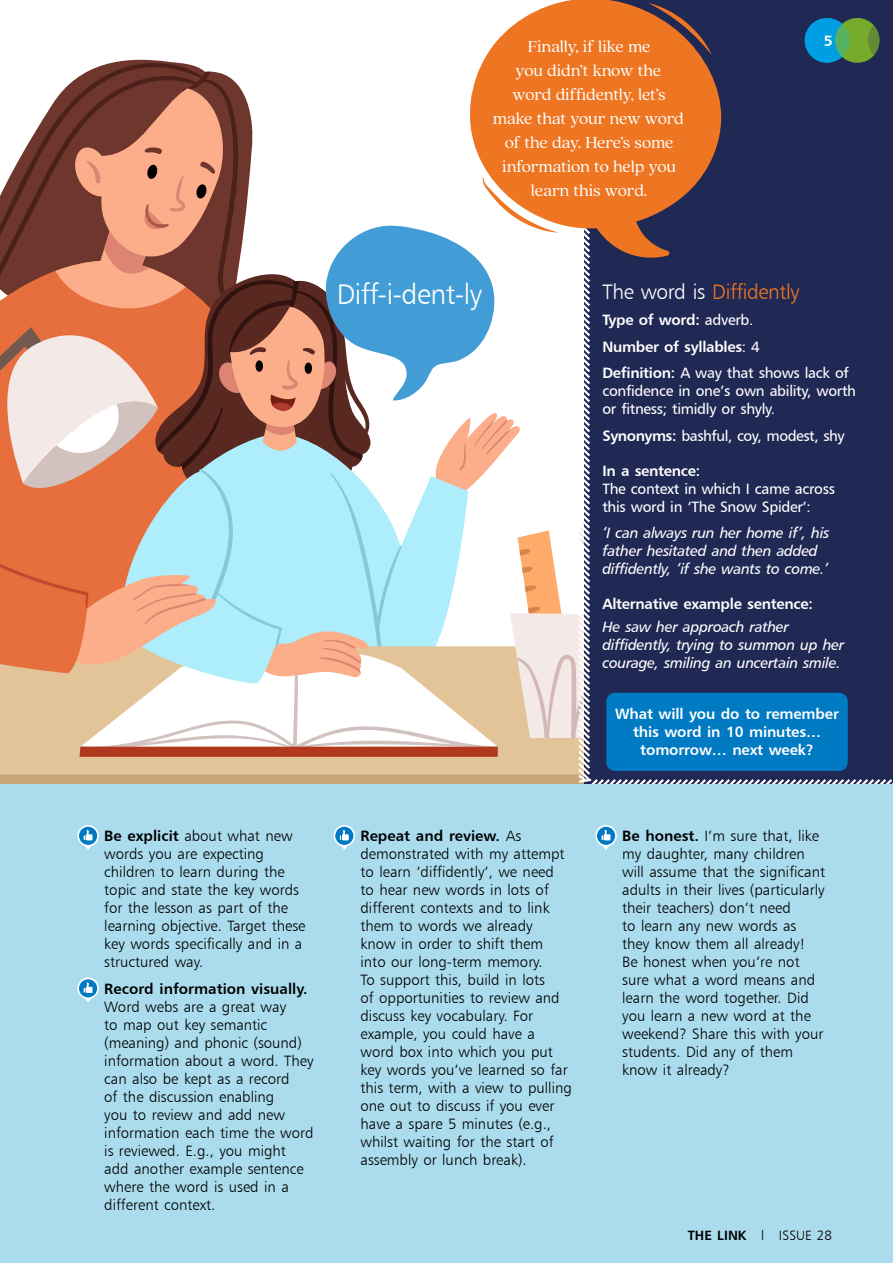
<style>
.page{position:relative;width:893px;height:1263px;background:#fff}
.page>*{position:absolute;margin:0;border:0;box-sizing:border-box;transform-origin:0 0}
.t1{font:28.5px "Humanist 777 BT Light B";letter-spacing:-.02em;color:#fff}
.t2{font:21px "Humanist 777 BT Light B";letter-spacing:-.02em;color:#ee7622}
.t3{font:17.7px/24px "Quincy CF";letter-spacing:-.005em;color:#fff;text-align:center}
.t4{font:15px/18px "Humanist 777 BT Light B";color:#000}
.t5{font:15px/18px "Humanist 777 BT Roman B";letter-spacing:-.02em;color:#fff}
.t6{font:15px/18px "Humanist 777 BT Italic B";letter-spacing:-.02em;color:#fff}
.t7{font:15px/18px "Humanist 777 BT Bold B";letter-spacing:-.02em;color:#fff}
.t8{font:15px "Humanist 777 BT Bold B";color:#000}
.t9{font:13.5px "Humanist 777 BT Light B";color:#000}
.s1{font-family:"Humanist 777 BT Bold B"}
.s2{font-family:"Humanist 777 BT Light B"}
.s3{color:#fff}
.s4{font-family:"Humanist 777 BT Roman B"}
</style>
<div class="page">
<svg style="left:65px;top:60px;width:175px;height:28px;fill:#6e362c"></svg>
<div style="left:0;top:757px;width:576px;height:17px;background:#e3c498"></div>
<svg style="left:0;top:774px;width:576px;height:10px;background:#caa67a"></svg>
<div style="left:576px;top:0;width:317px;height:784px;background:#202854"></div>
<div style="left:0;top:784px;width:893px;height:479px;background:#abdced"></div>
<svg style="left:868px;top:18px;width:25px;height:45px"></svg>
<div style="left:805px;top:18px;width:44px;height:45px;background:#009fe3;border-radius:50%"></div>
<svg style="left:835px;top:18px;width:45px;height:45px;background:#6aa439"></svg>
<svg style="left:473px;top:0;width:248px;height:259px;background:#cb7138"></svg>
<svg style="left:649px;top:3px;width:63px;height:52px;background:#7f4c3c"></svg>
<svg style="left:0;top:88px;width:584px;height:669px"></svg>
<svg style="left:77px;top:825px;width:22px;height:25px"></svg>
<svg style="left:77px;top:977px;width:22px;height:25px"></svg>
<svg style="left:334px;top:825px;width:21px;height:25px"></svg>
<svg style="left:595px;top:825px;width:22px;height:25px"></svg>
<div style="left:606px;top:693px;width:242px;height:78px;background:#007ac2;border-radius:9px"></div>
<p class="t3" style="left:493px;top:35px;width:192px">Finally, if like me<br>you didn’t know the<br>word diffidently, let’s make that your new word of the day. Here’s some information to help you learn this word.</p>
<p class="t7" style="left:824px;top:31px;width:10px">5</p>
<h1 class="t1" style="left:337px;top:277px;width:147px">Diff-i-dent-ly</h1>
<p class="t4" style="left:104px;top:826px;width:203px"><span class="s1">Be explicit</span> about what new words you are expecting children to learn during the topic and state the key words for the lesson as part of the learning objective. Target these key words specifically and in a structured way.</p>
<p class="t8" style="left:104px;top:979px;width:205px">Record information visually.</p>
<p class="t4" style="left:104px;top:997px;width:211px">Word webs are a great way<br>to map out key semantic (meaning) and phonic (sound) information about a word. They can also be kept as a record<br>of the discussion enabling<br>you to review and add new information each time the word is reviewed. E.g., you might add another example sentence where the word is used in a different context.</p>
<p class="t8" style="left:360px;top:826px;width:162px">Repeat and review. <span class="s2">As</span></p>
<p class="t4" style="left:360px;top:844px;width:213px">demonstrated with my attempt to learn ‘diffidently’, we need<br>to hear new words in lots of different contexts and to link them to words we already<br>know in order to shift them into our long-term memory.<br>To support this, build in lots<br>of opportunities to review and discuss key vocabulary. For example, you could have a word box into which you put key words you’ve learned so far this term, with a view to pulling one out to discuss if you ever have a spare 5 minutes (e.g., whilst waiting for the start of assembly or lunch break).</p>
<h2 class="t2" style="left:602px;top:279px;width:199px"><span class="s3">The word is</span> Diffidently</h2>
<p class="t7" style="left:602px;top:306px;width:159px;line-height:26.5px">Type of word: <span class="s4">adverb.<br></span>Number of syllables<span class="s4">: 4</span></p>
<p class="t5" style="left:602px;top:364px;width:255px"><span class="s1">Definition:</span> A way that shows lack of confidence in one’s own ability, worth or fitness; timidly or shyly.</p>
<p class="t5" style="left:602px;top:426px;width:244px"><span class="s1">Synonyms:</span> bashful, coy, modest, shy</p>
<p class="t7" style="left:602px;top:461px;width:99px">In a sentence:</p>
<p class="t5" style="left:602px;top:479px;width:234px">The context in which I came across this word in ‘The Snow Spider’:</p>
<p class="t6" style="left:602px;top:524px;width:228px">‘I can always run her home if’, his father hesitated and then added diffidently, ‘if she wants to come.’</p>
<p class="t7" style="left:602px;top:595px;width:212px">Alternative example sentence:</p>
<p class="t6" style="left:602px;top:617px;width:243px">He saw her approach rather diffidently, trying to summon up her courage, smiling an uncertain smile.</p>
<p class="t7" style="left:615px;top:705px;width:225px;text-align:center">What will you do to remember this word in 10 minutes… tomorrow… next week?</p>
<p class="t4" style="left:622px;top:826px;width:204px"><span class="s1">Be honest.</span> I’m sure that, like my daughter, many children will assume that the significant adults in their lives (particularly their teachers) don’t need<br>to learn any new words as they know them all already!<br>Be honest when you’re not sure what a word means and learn the word together. Did you learn a new word at the weekend? Share this with your students. Did any of them know it already?</p>
<p class="t9" style="left:688px;top:1227px;width:146px"><span class="s1">THE LINK</span> l ISSUE 28</p>
</div>
